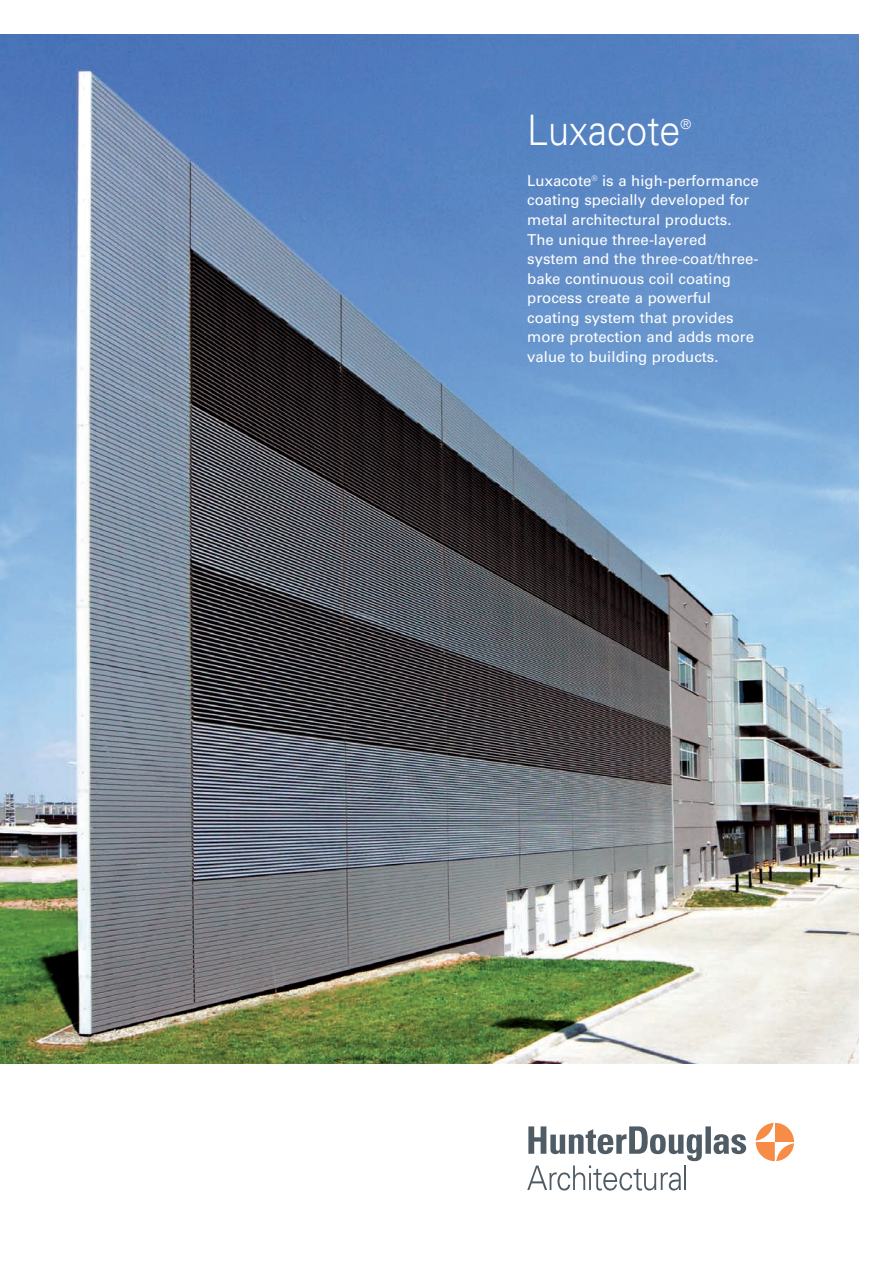
<style>
.page{position:relative;width:893px;height:1263px;background:#fff}
.page>*{position:absolute;margin:0;border:0;box-sizing:border-box;transform-origin:0 0}
.t1{font:300 42px "Univers LT Std";color:#fff;scale:.9 1}
.t2{font:15px/19.5px "Univers LT Std";color:#fff}
.t3{font:300 13.5px "Univers LT Std";color:#fff}
</style>
<div class="page">
<img style="left:0;top:34px;width:859px;height:1029px">
<svg style="left:756px;top:1123px;width:38px;height:38px"></svg>
<svg style="left:527px;top:1126px;width:219px;height:64px"></svg>
<h1 class="t1" style="left:527px;top:105px;width:172px">Luxacote</h1>
<p class="t3" style="left:681px;top:116px;width:12px">®</p>
<p class="t2" style="left:527px;top:171px;width:233px">Luxacote<sup>®</sup> is a high-performance coating specially developed for metal architectural products.<br>The unique three-layered system and the three-coat/three&shy;bake continuous coil coating process create a powerful coating system that provides more protection and adds more value to building products.</p>
</div>
